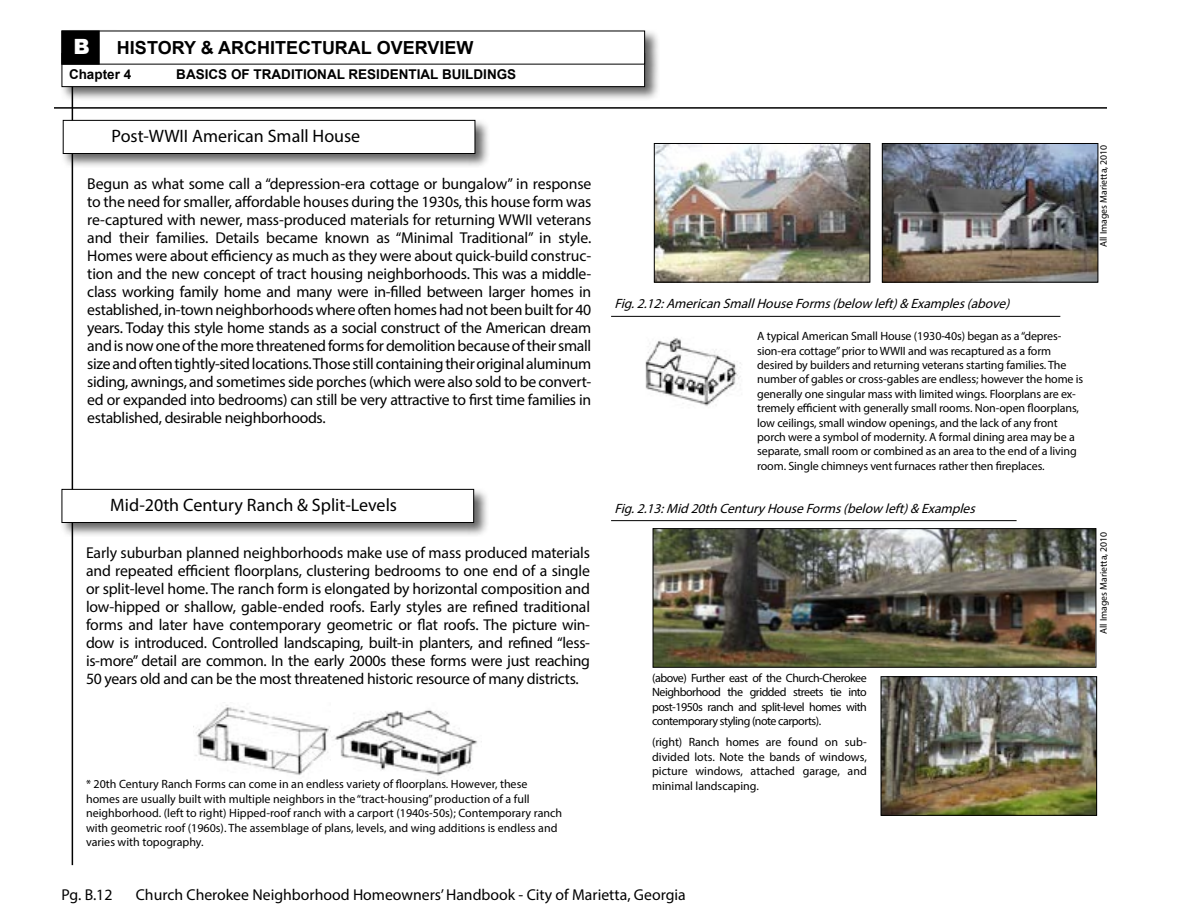
<style>
.page{position:relative;width:1188px;height:918px;background:#fff}
.page>*{position:absolute;margin:0;border:0;box-sizing:border-box;transform-origin:0 0}
.t1{font:900 21px "Arial";color:#fff}
.t2{font:18px "Myriad Pro";color:#000}
.t3{font:700 18px "Arial";color:#000}
.t4{font:15.75px/18px "Myriad Pro";letter-spacing:-.02em;color:#000;text-align:justify}
.t5{font:15.75px "Myriad Pro";color:#000}
.t6{font:italic 13.5px "Myriad Pro";color:#000}
.t7{font:700 13.5px "Arial";color:#000}
.t8{font:12px/14.4px "Myriad Pro";letter-spacing:-.01em;color:#000}
.t9{font:9.75px "Myriad Pro";color:#000}
</style>
<div class="page">
<div style="left:60px;top:29px;width:600px;height:72px;background:#000;opacity:.6"></div>
<div style="left:62px;top:53px;width:583px;height:34px;background:#fff;border:1px solid #000"></div>
<div style="left:62px;top:31px;width:583px;height:34px;background:#fff"></div>
<div style="left:62px;top:31px;width:38px;height:34px;background:#000;border:1px solid #000"></div>
<hr style="left:54px;top:107px;width:1053px;height:2px;background:#000">
<hr style="left:72px;top:87px;width:1px;height:778px;background:#000">
<div style="left:60px;top:488px;width:429px;height:49px;background:#000;opacity:.6"></div>
<div style="left:62px;top:489px;width:412px;height:34px;background:#fff;border:1px solid #000"></div>
<img style="left:193px;top:702px;width:138px;height:73px">
<img style="left:333px;top:710px;width:149px;height:66px">
<img style="left:645px;top:338px;width:96px;height:68px">
<img style="left:883px;top:678px;width:212px;height:136px">
<div style="left:881px;top:676px;width:216px;height:140px;border:1px solid #000"></div>
<img style="left:655px;top:530px;width:439px;height:135px">
<div style="left:653px;top:528px;width:443px;height:139px;border:1px solid #000"></div>
<hr style="left:611px;top:520px;width:406px;height:1px;background:#000">
<div style="left:61px;top:119px;width:429px;height:49px;background:#000;opacity:.6"></div>
<div style="left:63px;top:120px;width:412px;height:34px;background:#fff;border:1px solid #000"></div>
<img style="left:884px;top:145px;width:212px;height:135px">
<div style="left:882px;top:143px;width:216px;height:139px;border:1px solid #000"></div>
<img style="left:656px;top:145px;width:212px;height:135px">
<div style="left:654px;top:143px;width:216px;height:139px;border:1px solid #000"></div>
<hr style="left:611px;top:316px;width:449px;height:1px;background:#000">
<h1 class="t1" style="left:74px;top:31px;width:18px">B</h1>
<p class="t3" style="left:117px;top:36px;width:358px">HISTORY &amp; ARCHITECTURAL OVERVIEW</p>
<p class="t7" style="left:69px;top:65px;width:64px">Chapter 4</p>
<p class="t7" style="left:176px;top:65px;width:341px">BASICS OF TRADITIONAL RESIDENTIAL BUILDINGS</p>
<p class="t2" style="left:112px;top:125px;width:250px">Post-WWII American Small House</p>
<p class="t4" style="left:87px;top:175px;width:506px">Begun as what some call a “depression-era cottage or bungalow” in response to the need for smaller, affordable houses during the 1930s, this house form was re-captured with newer, mass-produced materials for returning WWII veterans and their families. Details became known as “Minimal Traditional” in style.<br>Homes were about efficiency as much as they were about quick-build construc&shy;tion and the new concept of tract housing neighborhoods. This was a middle&shy;class working family home and many were in-filled between larger homes in established, in-town neighborhoods where often homes had not been built for 40 years. Today this style home stands as a social construct of the American dream and is now one of the more threatened forms for demolition because of their small size and often tightly-sited locations. Those still containing their original aluminum siding, awnings, and sometimes side porches (which were also sold to be convert&shy;ed or expanded into bedrooms) can still be very attractive to first time families in established, desirable neighborhoods.</p>
<p class="t2" style="left:110px;top:494px;width:288px">Mid-20th Century Ranch &amp; Split-Levels</p>
<p class="t4" style="left:86px;top:544px;width:506px">Early suburban planned neighborhoods make use of mass produced materials and repeated efficient floorplans, clustering bedrooms to one end of a single or split-level home. The ranch form is elongated by horizontal composition and low-hipped or shallow, gable-ended roofs. Early styles are refined traditional forms and later have contemporary geometric or flat roofs. The picture win&shy;dow is introduced. Controlled landscaping, built-in planters, and refined “less&shy;is-more” detail are common. In the early 2000s these forms were just reaching 50 years old and can be the most threatened historic resource of many districts.</p>
<p class="t8" style="left:86px;top:777px;width:478px">* 20th Century Ranch Forms can come in an endless variety of floorplans. However, these homes are usually built with multiple neighbors in the “tract-housing” production of a full neighborhood. (left to right) Hipped-roof ranch with a carport (1940s-50s); Contemporary ranch with geometric roof (1960s). The assemblage of plans, levels, and wing additions is endless and varies with topography.</p>
<p class="t6" style="left:614px;top:296px;width:401px">Fig.2.12:AmericanSmallHouseForms(below left)&amp; Examples(above)</p>
<p class="t8" style="left:757px;top:329px;width:328px">A typical American Small House (1930-40s) began as a “depres&shy;sion-era cottage” prior to WWII and was recaptured as a form desired by builders and returning veterans starting families. The number of gables or cross-gables are endless; however the home is generally one singular mass with limited wings. Floorplans are ex&shy;tremely efficient with generally small rooms. Non-open floorplans, low ceilings, small window openings, and the lack of any front porch were a symbol of modernity. A formal dining area may be a separate, small room or combined as an area to the end of a living room. Single chimneys vent furnaces rather then fireplaces.</p>
<p class="t6" style="left:614px;top:500px;width:366px">Fig.2.13:Mid20thCenturyHouseForms(below left)&amp; Examples</p>
<p class="t8" style="left:652px;top:671px;width:216px;text-align:justify">(above) Further east of the Church-Cherokee Neighborhood the gridded streets tie into post-1950s ranch and split-level homes with contemporary styling (note carports).</p>
<p class="t8" style="left:652px;top:735px;width:216px;text-align:justify">(right) Ranch homes are found on sub&shy;divided lots. Note the bands of windows, picture windows, attached garage, and minimal landscaping.</p>
<p class="t4" style="left:62px;top:885px;width:52px">Pg. B.12</p>
<p class="t5" style="left:136px;top:885px;width:551px">Church Cherokee Neighborhood Homeowners’ Handbook - City of Marietta, Georgia</p>
<p class="t9" style="left:1098px;top:247px;width:104px;rotate:-90deg">All Images Marietta, 2010</p>
<p class="t9" style="left:1098px;top:634px;width:104px;rotate:-90deg">All Images Marietta, 2010</p>
</div>
